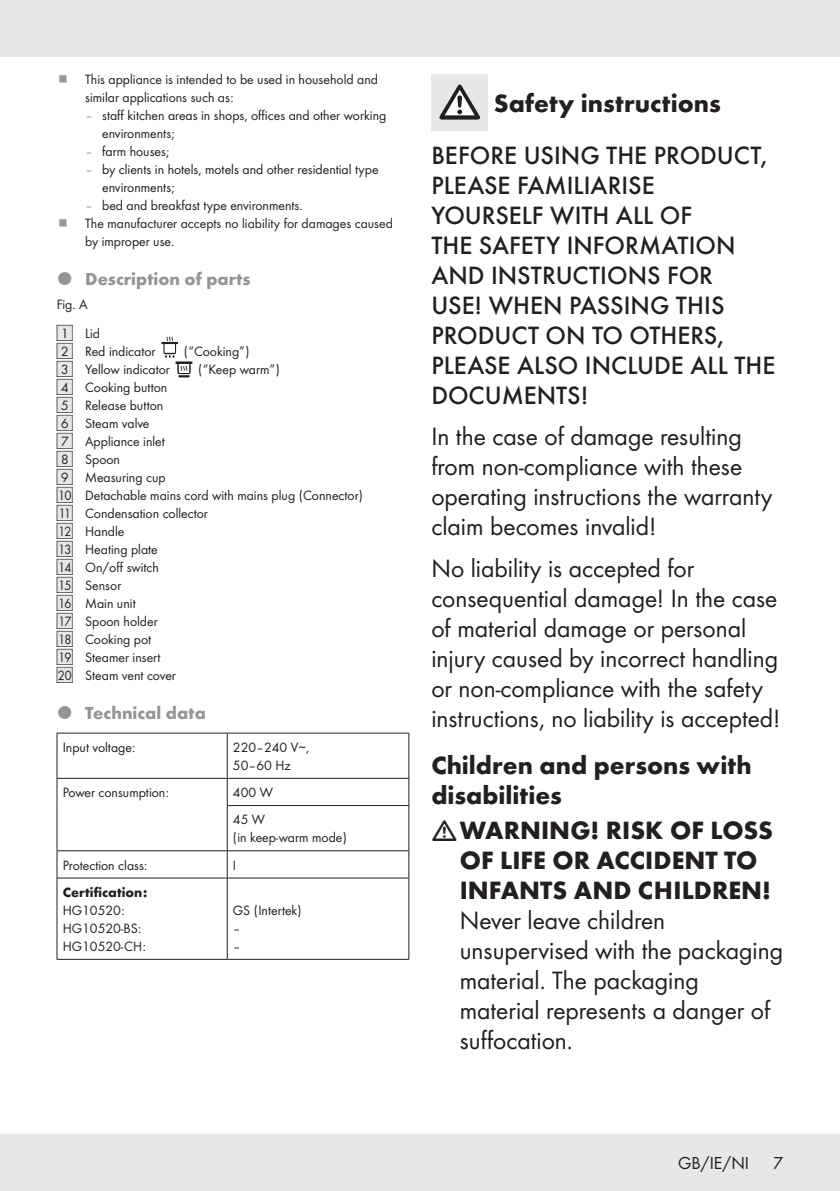
<style>
.page{position:relative;width:840px;height:1191px;background:#fff}
.page>*{position:absolute;margin:0;border:0;box-sizing:border-box;transform-origin:0 0}
.Body_SB{font:26px/30px "Futura Boo";color:#231f20}
.Body{font:500 26px/30px "Futura";color:#231f20}
.Indent{font:26px/30px "Futura Boo";color:#231f20}
.Headline-03_SB{font:700 26px/30px "Futura";color:#231f20}
.Headline-01{font:700 26px "Futura";color:#231f20}
.t1{font:700 18px "Futura";color:#939598}
.t2{font:18px "Futura Boo";color:#231f20}
.Indent-2{font:14px/18px "Futura Boo";color:#231f20}
.Body-2{font:14px "Futura Boo";color:#231f20}
.Headline-03_SB-2{font:700 14px "Futura";letter-spacing:.005em;color:#231f20}
.Indent_SB{font:14px "Futura Boo";color:#231f20}
.s1{color:#939598}
.s2{font-family:"IMP Lidl Num Box";font-size:12.4px;color:#e6e7e9}
.s3{font-family:"IMP Lidl Num Box";font-size:12.4px}
</style>
<div class="page">
<div style="left:0;top:1134px;width:839px;height:57px;background:#e6e7e9"></div>
<div style="left:0;top:0;width:839px;height:57px;background:#e6e7e9"></div>
<svg style="left:161px;top:337px;width:32px;height:40px"></svg>
<hr style="left:57px;top:733px;width:170px;height:1px;background:#231f20">
<hr style="left:57px;top:733px;width:1px;height:45px;background:#231f20">
<hr style="left:227px;top:733px;width:182px;height:1px;background:#231f20">
<hr style="left:227px;top:733px;width:1px;height:45px;background:#231f20">
<hr style="left:408px;top:733px;width:1px;height:45px;background:#231f20">
<hr style="left:57px;top:778px;width:170px;height:1px;background:#231f20">
<svg style="left:57px;top:778px;width:1px;height:27px"></svg>
<hr style="left:57px;top:805px;width:1px;height:45px;background:#231f20">
<hr style="left:227px;top:778px;width:182px;height:1px;background:#231f20">
<svg style="left:227px;top:778px;width:1px;height:27px"></svg>
<svg style="left:408px;top:778px;width:1px;height:27px"></svg>
<hr style="left:227px;top:805px;width:182px;height:1px;background:#231f20">
<hr style="left:227px;top:806px;width:1px;height:44px;background:#231f20">
<hr style="left:408px;top:806px;width:1px;height:44px;background:#231f20">
<hr style="left:57px;top:850px;width:170px;height:1px;background:#231f20">
<svg style="left:57px;top:851px;width:1px;height:26px"></svg>
<hr style="left:227px;top:850px;width:182px;height:1px;background:#231f20">
<svg style="left:227px;top:851px;width:1px;height:26px"></svg>
<svg style="left:408px;top:851px;width:1px;height:26px"></svg>
<hr style="left:57px;top:877px;width:170px;height:1px;background:#231f20">
<hr style="left:57px;top:878px;width:1px;height:81px;background:#231f20">
<hr style="left:227px;top:877px;width:182px;height:1px;background:#231f20">
<hr style="left:227px;top:878px;width:1px;height:81px;background:#231f20">
<hr style="left:408px;top:878px;width:1px;height:81px;background:#231f20">
<hr style="left:57px;top:959px;width:170px;height:1px;background:#231f20">
<hr style="left:227px;top:959px;width:182px;height:1px;background:#231f20">
<div style="left:431px;top:74px;width:57px;height:56px;background:#e6e7e9"></div>
<svg style="left:439px;top:85px;width:40px;height:35px"></svg>
<p class="Indent-2" style="left:85px;top:70px;width:294px">This appliance is intended to be used in household and similar applications such as:</p>
<p class="Indent-2" style="left:102px;top:106px;width:285px;text-indent:-17px"><span class="s1">–</span> staff kitchen areas in shops, offices and other working environments;</p>
<p class="Indent-2" style="left:85px;top:142px;width:86px"><span class="s1">–</span> farm houses;</p>
<p class="Indent-2" style="left:102px;top:160px;width:278px;text-indent:-17px"><span class="s1">–</span> by clients in hotels, motels and other residential type environments;</p>
<p class="Indent-2" style="left:85px;top:196px;width:217px"><span class="s1">–</span> bed and breakfast type environments.</p>
<p class="Indent-2" style="left:85px;top:214px;width:309px">The manufacturer accepts no liability for damages caused by improper use.</p>
<p class="t1" style="left:85px;top:266px;width:167px">Description of parts</p>
<p class="Body-2" style="left:57px;top:294px;width:32px">Fig. A</p>
<p class="Indent_SB" style="left:57px;top:324px;width:45px"><span class="s2">[</span><span class="s3">1]</span> Lid</p>
<p class="Indent-2" style="left:57px;top:342px;width:100px"><span class="s2">[</span><span class="s3">2]</span> Red indicator</p>
<p class="Indent-2" style="left:184px;top:342px;width:67px">(“Cooking”)</p>
<p class="Indent-2" style="left:57px;top:360px;width:115px"><span class="s2">[</span><span class="s3">3]</span> Yellow indicator</p>
<p class="Indent-2" style="left:198px;top:360px;width:83px">(“Keep warm”)</p>
<p class="Indent-2" style="left:57px;top:378px;width:112px"><span class="s2">[</span><span class="s3">4]</span> Cooking button</p>
<p class="Indent-2" style="left:57px;top:396px;width:108px"><span class="s2">[</span><span class="s3">5]</span> Release button</p>
<p class="Indent-2" style="left:57px;top:414px;width:94px"><span class="s2">[</span><span class="s3">6]</span> Steam valve</p>
<p class="Indent-2" style="left:57px;top:432px;width:110px"><span class="s2">[</span><span class="s3">7]</span> Appliance inlet</p>
<p class="Indent-2" style="left:57px;top:450px;width:65px"><span class="s2">[</span><span class="s3">8]</span> Spoon</p>
<p class="Indent-2" style="left:57px;top:468px;width:110px"><span class="s2">[</span><span class="s3">9]</span> Measuring cup</p>
<p class="Indent-2" style="left:57px;top:486px;width:307px"><span class="s2">[</span><span class="s3">10]</span> Detachable mains cord with mains plug (Connector)</p>
<p class="Indent-2" style="left:57px;top:504px;width:153px"><span class="s2">[</span><span class="s3">11]</span> Condensation collector</p>
<p class="Indent-2" style="left:57px;top:522px;width:69px"><span class="s2">[</span><span class="s3">12]</span> Handle</p>
<p class="Indent-2" style="left:57px;top:540px;width:103px"><span class="s2">[</span><span class="s3">13]</span> Heating plate</p>
<p class="Indent-2" style="left:57px;top:558px;width:104px"><span class="s2">[</span><span class="s3">14]</span> On/off switch</p>
<p class="Indent-2" style="left:57px;top:576px;width:66px"><span class="s2">[</span><span class="s3">15]</span> Sensor</p>
<p class="Indent-2" style="left:57px;top:594px;width:80px"><span class="s2">[</span><span class="s3">16]</span> Main unit</p>
<p class="Indent-2" style="left:57px;top:612px;width:102px"><span class="s2">[</span><span class="s3">17]</span> Spoon holder</p>
<p class="Indent-2" style="left:57px;top:630px;width:96px"><span class="s2">[</span><span class="s3">18]</span> Cooking pot</p>
<p class="Indent-2" style="left:57px;top:648px;width:105px"><span class="s2">[</span><span class="s3">19]</span> Steamer insert</p>
<p class="Indent-2" style="left:57px;top:666px;width:121px"><span class="s2">[</span><span class="s3">20]</span> Steam vent cover</p>
<p class="t1" style="left:85px;top:700px;width:122px">Technical data</p>
<p class="Body-2" style="left:63px;top:737px;width:74px">Input voltage:</p>
<p class="Body-2" style="left:233px;top:737px;width:78px">220–240 V∼,</p>
<p class="Body-2" style="left:233px;top:755px;width:59px">50–60 Hz</p>
<p class="Body-2" style="left:63px;top:782px;width:108px">Power consumption:</p>
<p class="Body-2" style="left:233px;top:782px;width:41px">400 W</p>
<p class="Body-2" style="left:233px;top:810px;width:34px">45 W</p>
<p class="Body-2" style="left:233px;top:828px;width:115px">(in keep-warm mode)</p>
<p class="Body-2" style="left:63px;top:855px;width:86px">Protection class:</p>
<p class="Body-2" style="left:233px;top:855px;width:5px">I</p>
<p class="Headline-03_SB-2" style="left:63px;top:881px;width:86px">Certification:</p>
<p class="Body-2" style="left:63px;top:900px;width:64px">HG10520:</p>
<p class="Body-2" style="left:63px;top:918px;width:80px">HG10520-BS:</p>
<p class="Body-2" style="left:63px;top:936px;width:85px">HG10520-CH:</p>
<p class="Body-2" style="left:233px;top:900px;width:70px">GS (Intertek)</p>
<p class="Body-2" style="left:233px;top:918px;width:9px">–</p>
<p class="Body-2" style="left:233px;top:936px;width:9px">–</p>
<p class="Headline-01" style="left:493px;top:84px;width:228px">Safety instructions</p>
<p class="Body" style="left:431px;top:138px;width:345px">BEFORE USING THE PRODUCT,<br>PLEASE FAMILIARISE<br>YOURSELF WITH ALL OF<br>THE SAFETY INFORMATION<br>AND INSTRUCTIONS FOR<br>USE! WHEN PASSING THIS<br>PRODUCT ON TO OTHERS,<br>PLEASE ALSO INCLUDE ALL THE<br>DOCUMENTS!</p>
<p class="Body_SB" style="left:431px;top:420px;width:342px">In the case of damage resulting from non-compliance with these operating instructions the warranty claim becomes invalid!</p>
<p class="Body_SB" style="left:431px;top:551px;width:350px">No liability is accepted for consequential damage! In the case of material damage or personal injury caused by incorrect handling or non-compliance with the safety instructions, no liability is accepted!</p>
<p class="Headline-03_SB" style="left:431px;top:748px;width:322px">Children and persons with disabilities</p>
<p class="Headline-03_SB" style="left:459px;top:813px;width:314px">WARNING! RISK OF LOSS<br>OF LIFE OR ACCIDENT TO<br>INFANTS AND CHILDREN!</p>
<p class="Indent" style="left:459px;top:904px;width:325px">Never leave children unsupervised with the packaging material. The packaging material represents a danger of suffocation.</p>
<p class="t2" style="left:677px;top:1150px;width:73px">GB/IE/NI</p>
<p class="t2" style="left:772px;top:1150px;width:11px">7</p>
</div>
